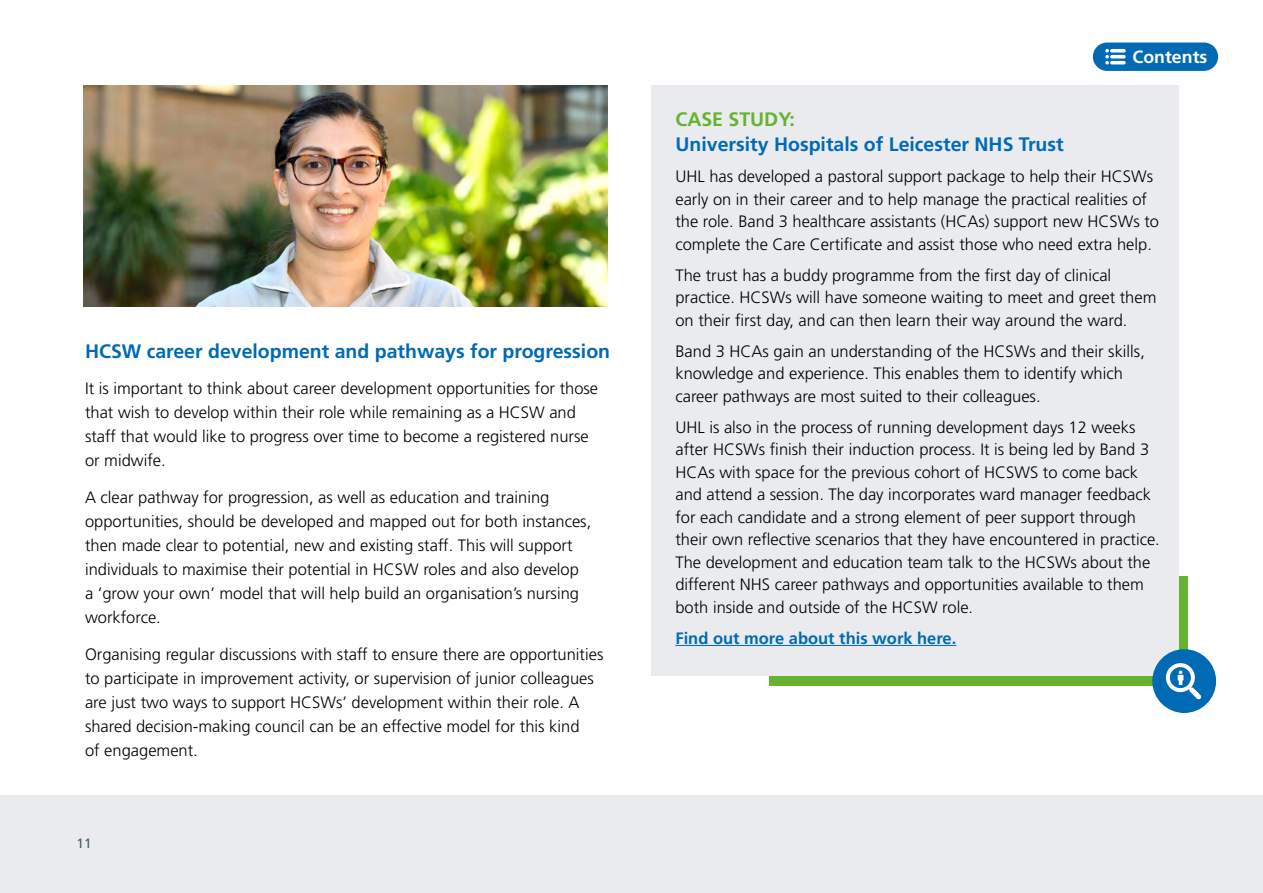
<style>
.page{position:relative;width:1263px;height:893px;background:#fff}
.page>*{position:absolute;margin:0;border:0;box-sizing:border-box;transform-origin:0 0}
.t1{font:700 19.5px "Frutiger";color:#006ab4}
.t2{font:700 19.5px "Frutiger";color:#65b32e}
.t3{font:700 17.7px "Frutiger";color:#fff}
.t4{font:300 16.5px/22.5px "Frutiger";color:#000}
.t5{font:700 16.5px "Frutiger";color:#006ab4}
.t6{font:13.5px "Frutiger";color:#475c6d}
</style>
<div class="page">
<div style="left:0;top:795px;width:1263px;height:98px;background:#e9ebef"></div>
<div style="left:769px;top:577px;width:419px;height:109px;background:#65b32e"></div>
<div style="left:652px;top:85px;width:527px;height:590px;background:#e9ebef"></div>
<hr style="left:675px;top:645px;width:281px;height:1px;background:#006ab4">
<div style="left:1152px;top:649px;width:64px;height:64px;background:#006ab4;border-radius:50%"></div>
<svg style="left:1166px;top:663px;width:35px;height:36px"></svg>
<div style="left:1093px;top:43px;width:125px;height:28px;background:#006ab4;border-radius:14px"></div>
<svg style="left:1110px;top:49px;width:16px;height:4px"></svg>
<svg style="left:1110px;top:55px;width:16px;height:4px"></svg>
<hr style="left:1110px;top:61px;width:16px;height:3px;background:#fff;border-radius:2px">
<svg style="left:1105px;top:49px;width:4px;height:15px"></svg>
<img style="left:84px;top:85px;width:523px;height:221px">
<p class="t1" style="left:85px;top:339px;width:527px">HCSW career development and pathways for progression</p>
<p class="t4" style="left:85px;top:377px;width:515px;line-height:24px">It is important to think about career development opportunities for those that wish to develop within their role while remaining as a HCSW and staff that would like to progress over time to become a registered nurse or midwife.</p>
<p class="t4" style="left:85px;top:485px;width:508px;line-height:24px">A clear pathway for progression, as well as education and training opportunities, should be developed and mapped out for both instances, then made clear to potential, new and existing staff. This will support individuals to maximise their potential in HCSW roles and also develop a ‘grow your own’ model that will help build an organisation’s nursing workforce.</p>
<p class="t4" style="left:85px;top:642px;width:520px;line-height:24px">Organising regular discussions with staff to ensure there are opportunities to participate in improvement activity, or supervision of junior colleagues are just two ways to support HCSWs’ development within their role. A shared decision-making council can be an effective model for this kind<br>of engagement.</p>
<p class="t6" style="left:77px;top:836px;width:17px">11</p>
<p class="t3" style="left:1132px;top:46px;width:76px">Contents</p>
<p class="t2" style="left:675px;top:107px;width:121px">CASE STUDY:</p>
<p class="t1" style="left:675px;top:133px;width:390px">University Hospitals of Leicester NHS Trust</p>
<p class="t4" style="left:675px;top:165px;width:485px">UHL has developed a pastoral support package to help their HCSWs early on in their career and to help manage the practical realities of the role. Band 3 healthcare assistants (HCAs) support new HCSWs to complete the Care Certificate and assist those who need extra help.</p>
<p class="t4" style="left:675px;top:264px;width:482px">The trust has a buddy programme from the first day of clinical practice. HCSWs will have someone waiting to meet and greet them on their first day, and can then learn their way around the ward.</p>
<p class="t4" style="left:675px;top:340px;width:471px">Band 3 HCAs gain an understanding of the HCSWs and their skills, knowledge and experience. This enables them to identify which career pathways are most suited to their colleagues.</p>
<p class="t4" style="left:675px;top:416px;width:486px">UHL is also in the process of running development days 12 weeks after HCSWs finish their induction process. It is being led by Band 3<br>HCAs with space for the previous cohort of HCSWS to come back and attend a session. The day incorporates ward manager feedback for each candidate and a strong element of peer support through their own reflective scenarios that they have encountered in practice.<br>The development and education team talk to the HCSWs about the different NHS career pathways and opportunities available to them both inside and outside of the HCSW role.</p>
<p class="t5" style="left:675px;top:628px;width:282px">Find out more about this work here.</p>
</div>
